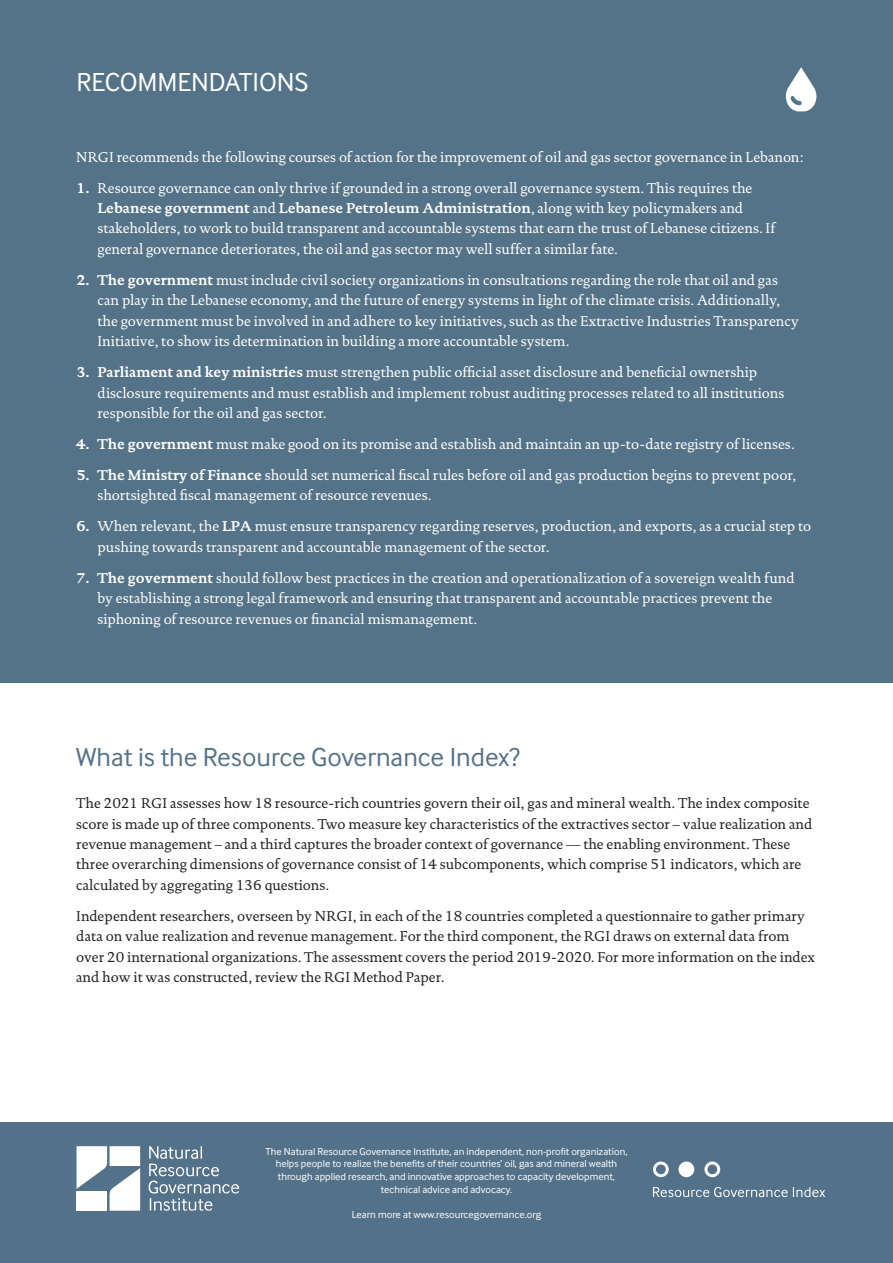
<style>
.page{position:relative;width:893px;height:1263px;background:#fff}
.page>*{position:absolute;margin:0;border:0;box-sizing:border-box;transform-origin:0 0}
.t1{font:27px "Inter Face";color:#557388}
.t2{font:27px "Inter Face";letter-spacing:-.005em;color:#fff}
.t3{font:14.4px/20.4px "DTL Documenta T";color:#fff}
.t4{font:14.4px/20.4px "DTL Documenta T";color:#231f20}
.t5{font:10.5px/12.6px "Inter Face";color:#fff;text-align:center}
.s1{font-weight:700}
</style>
<div class="page">
<div style="left:0;top:1122px;width:893px;height:141px;background:#537189"></div>
<div style="left:0;top:0;width:893px;height:682px;background:#557388"></div>
<svg style="left:76px;top:1146px;width:64px;height:65px"></svg>
<svg style="left:149px;top:1146px;width:90px;height:65px"></svg>
<svg style="left:653px;top:1187px;width:172px;height:10px"></svg>
<svg style="left:653px;top:1161px;width:16px;height:16px"></svg>
<svg style="left:704px;top:1161px;width:16px;height:16px"></svg>
<div style="left:678px;top:1161px;width:16px;height:16px;background:#fff;border-radius:50%"></div>
<svg style="left:785px;top:67px;width:31px;height:44px"></svg>
<h1 class="t2" style="left:77px;top:67px;width:233px">RECOMMENDATIONS</h1>
<p class="t3" style="left:76px;top:146px;width:729px">NRGI recommends the following courses of action for the improvement of oil and gas sector governance in Lebanon:</p>
<p class="t3" style="left:98px;top:177px;width:679px;text-indent:-21px"><span class="s1">1.</span> Resource governance can only thrive if grounded in a strong overall governance system. This requires the <span class="s1">Lebanese government</span> and <span class="s1">Lebanese Petroleum Administration</span>, along with key policymakers and stakeholders, to work to build transparent and accountable systems that earn the trust of Lebanese citizens. If general governance deteriorates, the oil and gas sector may well suffer a similar fate.</p>
<p class="t3" style="left:98px;top:270px;width:703px;text-indent:-21px"><span class="s1">2. The government</span> must include civil society organizations in consultations regarding the role that oil and gas can play in the Lebanese economy, and the future of energy systems in light of the climate crisis. Additionally, the government must be involved in and adhere to key initiatives, such as the Extractive Industries Transparency Initiative, to show its determination in building a more accountable system.</p>
<p class="t3" style="left:98px;top:362px;width:688px;text-indent:-21px"><span class="s1">3. Parliament and key ministries</span> must strengthen public official asset disclosure and beneficial ownership disclosure requirements and must establish and implement robust auditing processes related to all institutions responsible for the oil and gas sector.</p>
<p class="t3" style="left:76px;top:434px;width:720px"><span class="s1">4. The government</span> must make good on its promise and establish and maintain an up-to-date registry of licenses.</p>
<p class="t3" style="left:98px;top:465px;width:700px;text-indent:-21px"><span class="s1">5. The Ministry of Finance</span> should set numerical fiscal rules before oil and gas production begins to prevent poor, shortsighted fiscal management of resource revenues.</p>
<p class="t3" style="left:98px;top:516px;width:715px;text-indent:-21px"><span class="s1">6.</span> When relevant, the <span class="s1">LPA</span> must ensure transparency regarding reserves, production, and exports, as a crucial step to pushing towards transparent and accountable management of the sector.</p>
<p class="t3" style="left:98px;top:568px;width:699px;text-indent:-21px"><span class="s1">7. The government</span> should follow best practices in the creation and operationalization of a sovereign wealth fund by establishing a strong legal framework and ensuring that transparent and accountable practices prevent the siphoning of resource revenues or financial mismanagement.</p>
<h1 class="t1" style="left:76px;top:742px;width:445px">What is the Resource Governance Index?</h1>
<p class="t4" style="left:76px;top:793px;width:737px">The 2021 RGI assesses how 18 resource-rich countries govern their oil, gas and mineral wealth. The index composite score is made up of three components. Two measure key characteristics of the extractives sector – value realization and revenue management – and a third captures the broader context of governance — the enabling environment. These three overarching dimensions of governance consist of 14 subcomponents, which comprise 51 indicators, which are calculated by aggregating 136 questions.</p>
<p class="t4" style="left:76px;top:906px;width:740px">Independent researchers, overseen by NRGI, in each of the 18 countries completed a questionnaire to gather primary data on value realization and revenue management. For the third component, the RGI draws on external data from over 20 international organizations. The assessment covers the period 2019-2020. For more information on the index and how it was constructed, review the RGI Method Paper.</p>
<p class="t5" style="left:265px;top:1145px;width:363px">The Natural Resource Governance Institute, an independent, non-profit organization, helps people to realize the benefits of their countries’ oil, gas and mineral wealth through applied research, and innovative approaches to capacity development, technical advice and advocacy.</p>
<p class="t5" style="left:352px;top:1208px;width:191px">Learn more at www.resourcegovernance.org</p>
</div>
